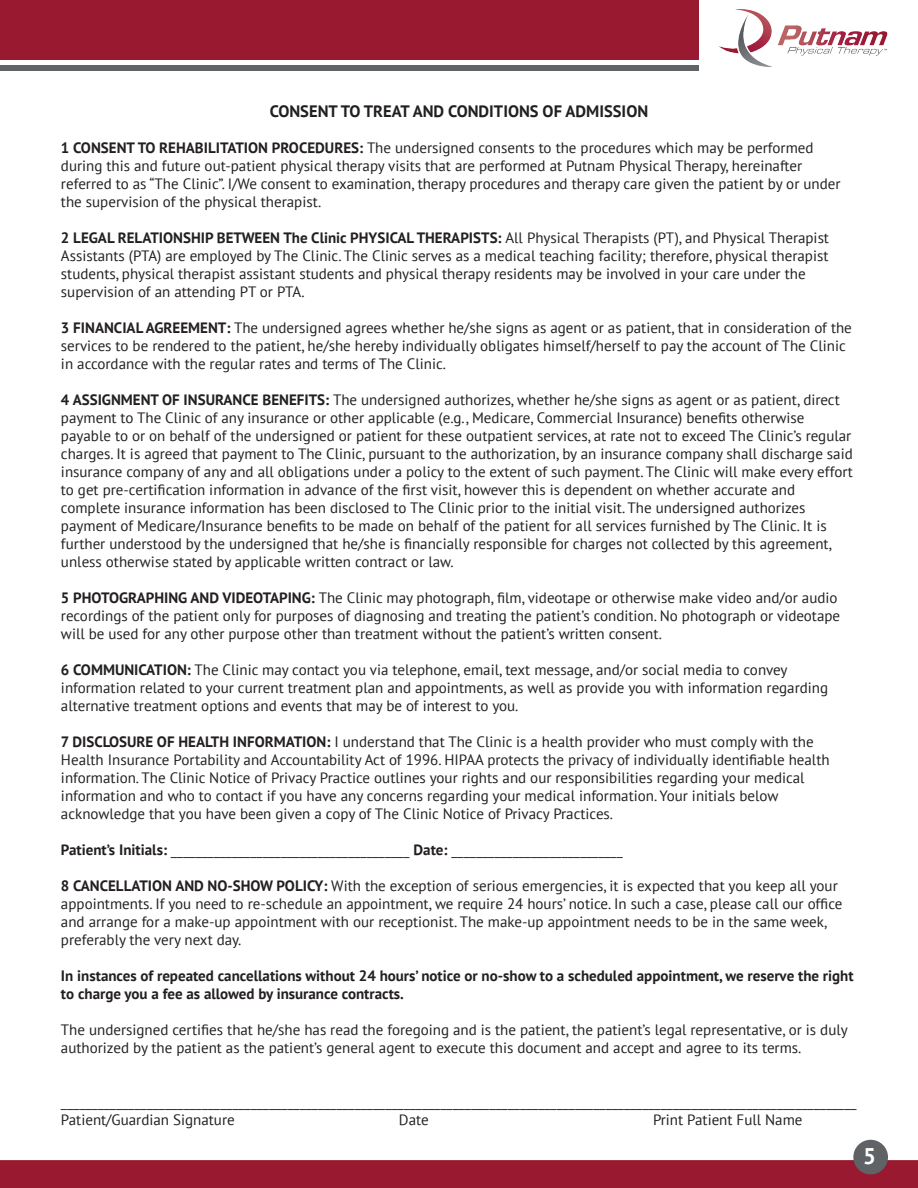
<style>
.page{position:relative;width:918px;height:1188px;background:#fff}
.page>*{position:absolute;margin:0;border:0;box-sizing:border-box;transform-origin:0 0}
.t1{font:700 22.65px "PT Sans";color:#fff}
.t2{font:700 16.5px "PT Sans";color:#231f20}
.t3{font:15px/18px "PT Sans";color:#231f20}
.t4{font:700 15px/18px "PT Sans";color:#231f20}
.s1{font-weight:700}
</style>
<div class="page">
<div style="left:0;top:1160px;width:918px;height:28px;background:#981930"></div>
<div style="left:853px;top:1140px;width:35px;height:34px;background:#606366;border-radius:50%"></div>
<div style="left:0;top:0;width:699px;height:59px;background:#981930"></div>
<div style="left:0;top:65px;width:699px;height:6px;background:#606366"></div>
<img style="left:719px;top:9px;width:169px;height:58px">
<p class="t2" style="left:270px;top:100px;width:380px">CONSENT TO TREAT AND CONDITIONS OF ADMISSION</p>
<p class="t3" style="left:61px;top:138px;width:781px"><span class="s1">1 CONSENT TO REHABILITATION PROCEDURES:</span> The undersigned consents to the procedures which may be performed during this and future out-patient physical therapy visits that are performed at Putnam Physical Therapy, hereinafter referred to as “The Clinic”. I/We consent to examination, therapy procedures and therapy care given the patient by or under the supervision of the physical therapist.</p>
<p class="t3" style="left:61px;top:228px;width:770px"><span class="s1">2 LEGAL RELATIONSHIP BETWEEN The Clinic PHYSICAL THERAPISTS:</span> All Physical Therapists (PT), and Physical Therapist Assistants (PTA) are employed by The Clinic. The Clinic serves as a medical teaching facility; therefore, physical therapist students, physical therapist assistant students and physical therapy residents may be involved in your care under the supervision of an attending PT or PTA.</p>
<p class="t3" style="left:61px;top:318px;width:792px"><span class="s1">3 FINANCIAL AGREEMENT:</span> The undersigned agrees whether he/she signs as agent or as patient, that in consideration of the services to be rendered to the patient, he/she hereby individually obligates himself/herself to pay the account of The Clinic in accordance with the regular rates and terms of The Clinic.</p>
<p class="t3" style="left:61px;top:390px;width:794px"><span class="s1">4 ASSIGNMENT OF INSURANCE BENEFITS:</span> The undersigned authorizes, whether he/she signs as agent or as patient, direct payment to The Clinic of any insurance or other applicable (e.g., Medicare, Commercial Insurance) benefits otherwise payable to or on behalf of the undersigned or patient for these outpatient services, at rate not to exceed The Clinic’s regular charges. It is agreed that payment to The Clinic, pursuant to the authorization, by an insurance company shall discharge said insurance company of any and all obligations under a policy to the extent of such payment. The Clinic will make every effort to get pre-certification information in advance of the first visit, however this is dependent on whether accurate and complete insurance information has been disclosed to The Clinic prior to the initial visit. The undersigned authorizes payment of Medicare/Insurance benefits to be made on behalf of the patient for all services furnished by The Clinic. It is further understood by the undersigned that he/she is financially responsible for charges not collected by this agreement, unless otherwise stated by applicable written contract or law.</p>
<p class="t3" style="left:61px;top:588px;width:781px"><span class="s1">5 PHOTOGRAPHING AND VIDEOTAPING:</span> The Clinic may photograph, film, videotape or otherwise make video and/or audio recordings of the patient only for purposes of diagnosing and treating the patient’s condition. No photograph or videotape will be used for any other purpose other than treatment without the patient’s written consent.</p>
<p class="t3" style="left:61px;top:660px;width:769px"><span class="s1">6 COMMUNICATION:</span> The Clinic may contact you via telephone, email, text message, and/or social media to convey information related to your current treatment plan and appointments, as well as provide you with information regarding alternative treatment options and events that may be of interest to you.</p>
<p class="t3" style="left:61px;top:732px;width:770px"><span class="s1">7 DISCLOSURE OF HEALTH INFORMATION:</span> I understand that The Clinic is a health provider who must comply with the Health Insurance Portability and Accountability Act of 1996. HIPAA protects the privacy of individually identifiable health information. The Clinic Notice of Privacy Practice outlines your rights and our responsibilities regarding your medical information and who to contact if you have any concerns regarding your medical information. Your initials below acknowledge that you have been given a copy of The Clinic Notice of Privacy Practices.</p>
<p class="t3" style="left:61px;top:840px;width:563px"><span class="s1">Patient’s Initials:</span> _______________________________________ <span class="s1">Date:</span> ____________________________</p>
<p class="t3" style="left:61px;top:876px;width:783px"><span class="s1">8 CANCELLATION AND NO-SHOW POLICY:</span> With the exception of serious emergencies, it is expected that you keep all your appointments. If you need to re-schedule an appointment, we require 24 hours’ notice. In such a case, please call our office and arrange for a make-up appointment with our receptionist. The make-up appointment needs to be in the same week, preferably the very next day.</p>
<p class="t4" style="left:61px;top:967px;width:794px">In instances of repeated cancellations without 24 hours’ notice or no-show to a scheduled appointment, we reserve the right to charge you a fee as allowed by insurance contracts.</p>
<p class="t3" style="left:61px;top:1020px;width:788px">The undersigned certifies that he/she has read the foregoing and is the patient, the patient’s legal representative, or is duly authorized by the patient as the patient’s general agent to execute this document and accept and agree to its terms.</p>
<p class="t3" style="left:61px;top:1092px;width:797px">__________________________________________________________________________________________________________________________________<br>Patient/Guardian Signature</p>
<p class="t3" style="left:399px;top:1110px;width:31px">Date</p>
<p class="t3" style="left:653px;top:1110px;width:151px">Print Patient Full Name</p>
<h1 class="t1" style="left:863px;top:1141px;width:14px">5</h1>
</div>
